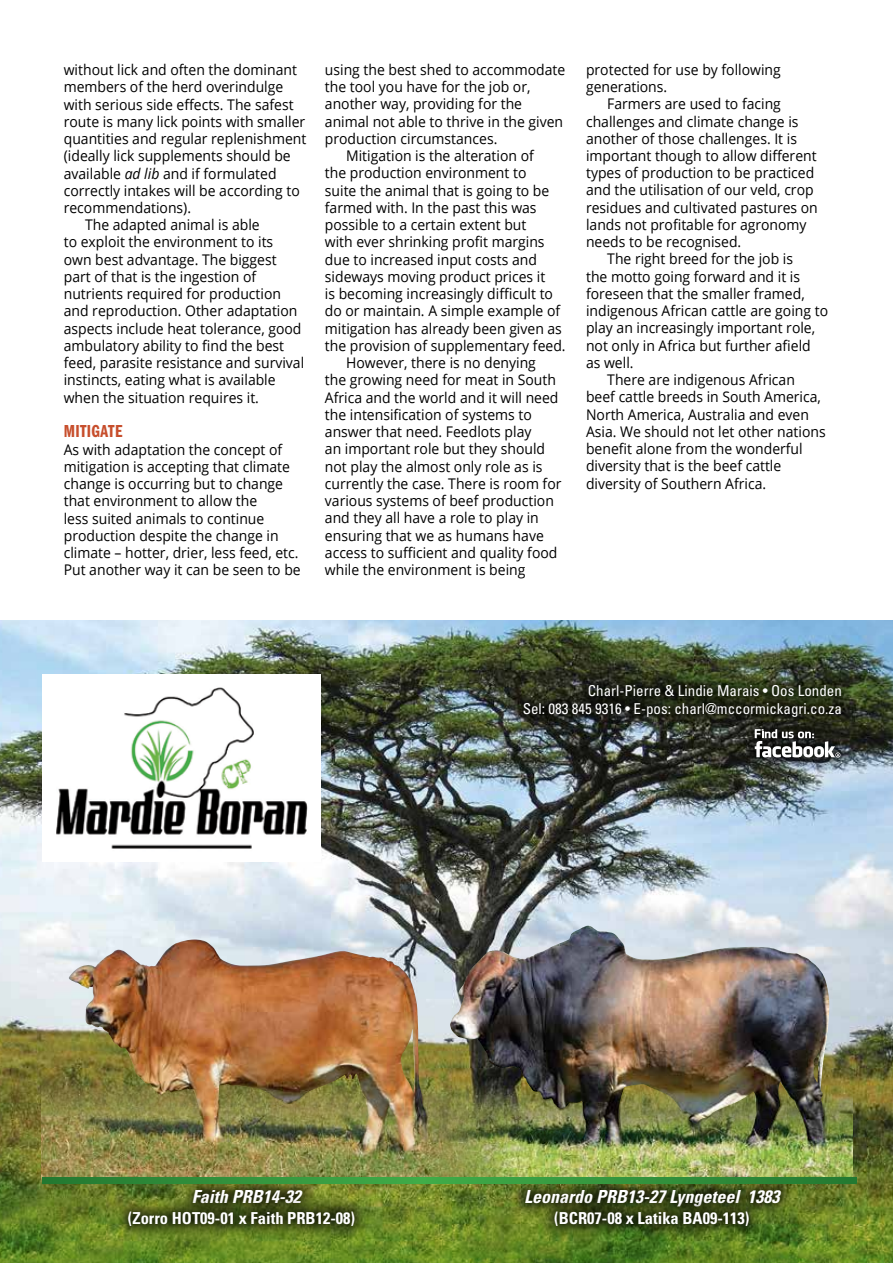
<style>
.page{position:relative;width:893px;height:1263px;background:#fff}
.page>*{position:absolute;margin:0;border:0;box-sizing:border-box;transform-origin:0 0}
.t1{font:italic 700 condensed 18px "Univers LT Std";color:#fff}
.t2{font:18px "ITC Franklin Gothic Std Dm Cp";letter-spacing:.02em;color:#c74e2c}
.t3{font:700 condensed 16.5px "Univers LT Std";color:#fff}
.t4{font:condensed 15px/18px "Univers LT Std";color:#fff;text-align:right}
.t5{font:14.7px/17.2px "Open Sans";color:#000;scale:.95 1}
.s1{font-style:italic}
</style>
<div class="page">
<img style="left:0;top:621px;width:893px;height:470px">
<svg style="left:0;top:1091px;width:893px;height:172px"></svg>
<img style="left:42px;top:675px;width:278px;height:186px">
<div style="left:512px;top:1175px;width:282px;height:45px;background:#000;opacity:.75"></div>
<div style="left:541px;top:1198px;width:222px;height:41px;background:#000;opacity:.75"></div>
<div style="left:180px;top:1175px;width:136px;height:42px;background:#000;opacity:.75"></div>
<div style="left:115px;top:1197px;width:253px;height:42px;background:#000;opacity:.75"></div>
<div style="left:510px;top:671px;width:344px;height:59px;background:#000;opacity:.75"></div>
<img style="left:41px;top:1005px;width:408px;height:175px">
<img style="left:68px;top:939px;width:280px;height:201px">
<img style="left:424px;top:1014px;width:428px;height:163px">
<img style="left:449px;top:927px;width:350px;height:220px">
<svg style="left:43px;top:1177px;width:813px;height:7px"></svg>
<div style="left:741px;top:715px;width:113px;height:56px;background:#000;opacity:.75"></div>
<svg style="left:755px;top:729px;width:85px;height:28px"></svg>
<p class="t5" style="left:64px;top:61px;width:247px">without lick and often the dominant</p>
<p class="t5" style="left:64px;top:78px;width:233px">members of the herd overindulge</p>
<p class="t5" style="left:64px;top:95px;width:243px">with serious side effects. The safest</p>
<p class="t5" style="left:64px;top:112px;width:256px">route is many lick points with smaller</p>
<p class="t5" style="left:64px;top:130px;width:257px">quantities and regular replenishment</p>
<p class="t5" style="left:64px;top:147px;width:240px">(ideally lick supplements should be</p>
<p class="t5" style="left:64px;top:164px;width:225px">available <span class="s1">ad lib</span> and if formulated</p>
<p class="t5" style="left:64px;top:181px;width:250px">correctly intakes will be according to</p>
<p class="t5" style="left:64px;top:199px;width:136px">recommendations).</p>
<p class="t5" style="left:85px;top:216px;width:185px">The adapted animal is able</p>
<p class="t5" style="left:64px;top:233px;width:222px">to exploit the environment to its</p>
<p class="t5" style="left:64px;top:250px;width:226px">own best advantage. The biggest</p>
<p class="t5" style="left:64px;top:268px;width:204px">part of that is the ingestion of</p>
<p class="t5" style="left:64px;top:285px;width:230px">nutrients required for production</p>
<p class="t5" style="left:64px;top:302px;width:248px">and reproduction. Other adaptation</p>
<p class="t5" style="left:64px;top:319px;width:252px">aspects include heat tolerance, good</p>
<p class="t5" style="left:64px;top:337px;width:234px">ambulatory ability to find the best</p>
<p class="t5" style="left:64px;top:354px;width:255px">feed, parasite resistance and survival</p>
<p class="t5" style="left:64px;top:371px;width:225px">instincts, eating what is available</p>
<p class="t5" style="left:64px;top:388px;width:207px">when the situation requires it.</p>
<p class="t2" style="left:64px;top:421px;width:60px">MITIGATE</p>
<p class="t5" style="left:64px;top:440px;width:251px">As with adaptation the concept of mitigation is accepting that climate change is occurring but to change that environment to allow the<br>less suited animals to continue production despite the change in climate – hotter, drier, less feed, etc.<br>Put another way it can be seen to be</p>
<p class="t5" style="left:325px;top:61px;width:255px">using the best shed to accommodate</p>
<p class="t5" style="left:325px;top:78px;width:218px">the tool you have for the job or,</p>
<p class="t5" style="left:325px;top:95px;width:209px">another way, providing for the</p>
<p class="t5" style="left:325px;top:112px;width:252px">animal not able to thrive in the given</p>
<p class="t5" style="left:325px;top:130px;width:183px">production circumstances.</p>
<p class="t5" style="left:346px;top:147px;width:199px">Mitigation is the alteration of</p>
<p class="t5" style="left:325px;top:164px;width:214px">the production environment to</p>
<p class="t5" style="left:325px;top:181px;width:238px">suite the animal that is going to be</p>
<p class="t5" style="left:325px;top:199px;width:224px">farmed with. In the past this was</p>
<p class="t5" style="left:325px;top:216px;width:214px">possible to a certain extent but</p>
<p class="t5" style="left:325px;top:233px;width:233px">with ever shrinking profit margins</p>
<p class="t5" style="left:325px;top:250px;width:225px">due to increased input costs and</p>
<p class="t5" style="left:325px;top:268px;width:234px">sideways moving product prices it</p>
<p class="t5" style="left:325px;top:285px;width:242px">is becoming increasingly difficult to</p>
<p class="t5" style="left:325px;top:302px;width:249px">do or maintain. A simple example of</p>
<p class="t5" style="left:325px;top:319px;width:251px">mitigation has already been given as</p>
<p class="t5" style="left:325px;top:337px;width:255px">the provision of supplementary feed.</p>
<p class="t5" style="left:346px;top:354px;width:201px">However, there is no denying</p>
<p class="t5" style="left:325px;top:371px;width:245px">the growing need for meat in South</p>
<p class="t5" style="left:325px;top:388px;width:247px">Africa and the world and it will need</p>
<p class="t5" style="left:325px;top:405px;width:219px">the intensification of systems to</p>
<p class="t5" style="left:325px;top:423px;width:219px">answer that need. Feedlots play</p>
<p class="t5" style="left:325px;top:440px;width:233px">an important role but they should</p>
<p class="t5" style="left:325px;top:457px;width:231px">not play the almost only role as is</p>
<p class="t5" style="left:325px;top:474px;width:251px">currently the case. There is room for</p>
<p class="t5" style="left:325px;top:492px;width:243px">various systems of beef production</p>
<p class="t5" style="left:325px;top:509px;width:227px">and they all have a role to play in</p>
<p class="t5" style="left:325px;top:526px;width:232px">ensuring that we as humans have</p>
<p class="t5" style="left:325px;top:543px;width:246px">access to sufficient and quality food</p>
<p class="t5" style="left:325px;top:561px;width:213px">while the environment is being</p>
<p class="t5" style="left:586px;top:60px;width:207px">protected for use by following generations.</p>
<p class="t5" style="left:607px;top:95px;width:184px">Farmers are used to facing</p>
<p class="t5" style="left:586px;top:112px;width:225px">challenges and climate change is</p>
<p class="t5" style="left:586px;top:129px;width:224px">another of those challenges. It is</p>
<p class="t5" style="left:586px;top:147px;width:244px">important though to allow different</p>
<p class="t5" style="left:586px;top:164px;width:242px">types of production to be practiced</p>
<p class="t5" style="left:586px;top:181px;width:241px">and the utilisation of our veld, crop</p>
<p class="t5" style="left:586px;top:198px;width:245px">residues and cultivated pastures on</p>
<p class="t5" style="left:586px;top:216px;width:234px">lands not profitable for agronomy</p>
<p class="t5" style="left:586px;top:233px;width:165px">needs to be recognised.</p>
<p class="t5" style="left:607px;top:250px;width:197px">The right breed for the job is</p>
<p class="t5" style="left:586px;top:267px;width:227px">the motto going forward and it is</p>
<p class="t5" style="left:586px;top:285px;width:232px">foreseen that the smaller framed,</p>
<p class="t5" style="left:586px;top:302px;width:256px">indigenous African cattle are going to</p>
<p class="t5" style="left:586px;top:319px;width:243px">play an increasingly important role,</p>
<p class="t5" style="left:586px;top:336px;width:238px">not only in Africa but further afield</p>
<p class="t5" style="left:586px;top:354px;width:52px">as well.</p>
<p class="t5" style="left:607px;top:371px;width:199px">There are indigenous African</p>
<p class="t5" style="left:586px;top:388px;width:249px">beef cattle breeds in South America,</p>
<p class="t5" style="left:586px;top:405px;width:236px">North America, Australia and even</p>
<p class="t5" style="left:586px;top:423px;width:254px">Asia. We should not let other nations</p>
<p class="t5" style="left:586px;top:440px;width:230px">benefit alone from the wonderful</p>
<p class="t5" style="left:586px;top:457px;width:207px">diversity that is the beef cattle</p>
<p class="t5" style="left:586px;top:474px;width:191px">diversity of Southern Africa.</p>
<p class="t4" style="left:523px;top:682px;width:321px">Charl-Pierre &amp; Lindie Marais • Oos Londen<br>Sel: 083 845 9316 • E-pos: charl@mccormickagri.co.za</p>
<p class="t1" style="left:192px;top:1185px;width:110px">Faith PRB14-32</p>
<p class="t3" style="left:128px;top:1208px;width:229px">(Zorro HOT09-01 x Faith PRB12-08)</p>
<p class="t1" style="left:524px;top:1185px;width:257px">Leonardo PRB13-27 Lyngeteel 1383</p>
<p class="t3" style="left:554px;top:1208px;width:197px">(BCR07-08 x Latika BA09-113)</p>
</div>
